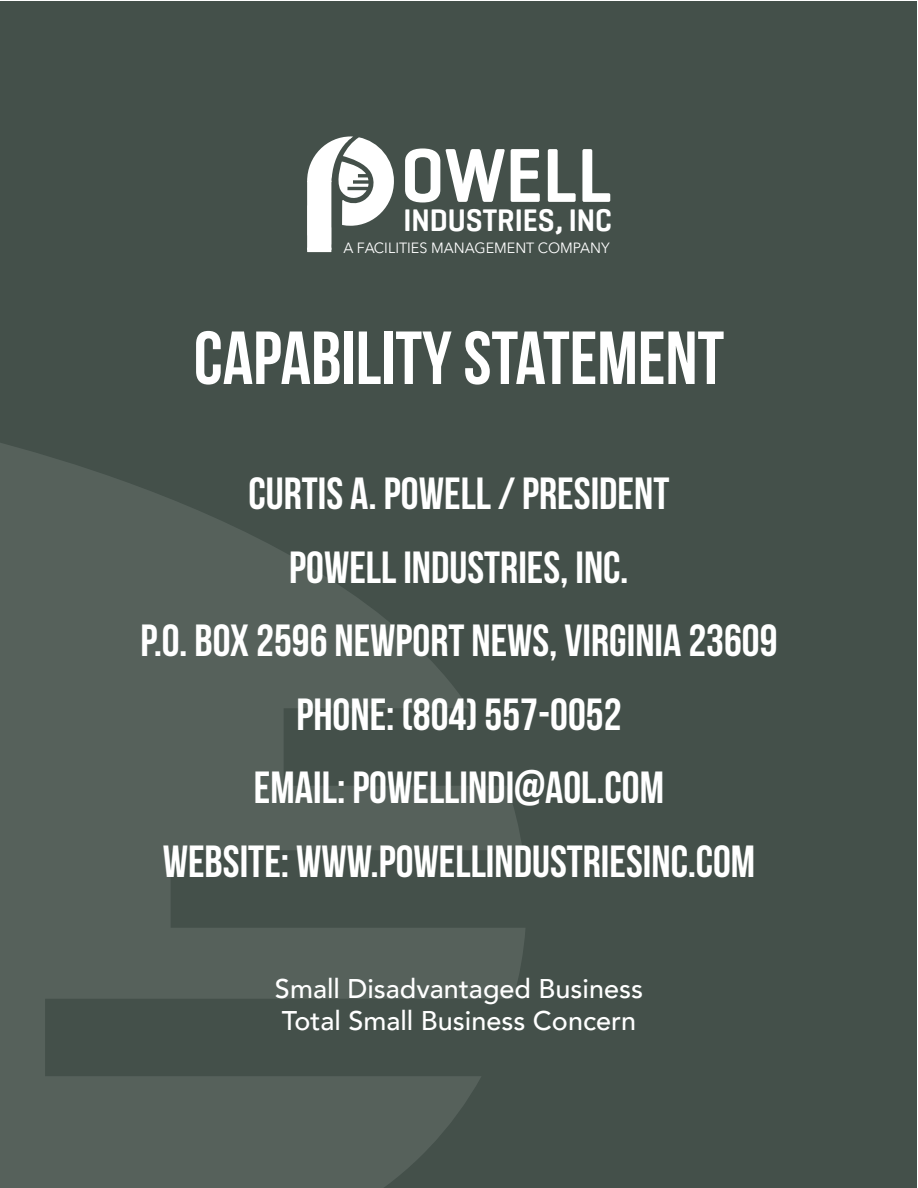
<style>
.page{position:relative;width:918px;height:1188px;background:#fff}
.page>*{position:absolute;margin:0;border:0;box-sizing:border-box;transform-origin:0 0}
.t1{font:600 77.7px "Geogrotesque";color:#fff;scale:.94 1}
.t2{font:75px "Bebas Neue";color:#fff}
.t3{font:45px/73.5px "Bebas Neue";color:#fff;text-align:center}
.t4{font:600 31.35px "Geogrotesque";color:#fff;scale:.94 1}
.t5{font:500 27px/32.4px "Avenir";color:#fff}
.t6{font:14.7px "Avenir Next LT Pro";color:#fff}
</style>
<div class="page">
<div style="left:1px;top:1px;width:916px;height:1186px;background:#44504a"></div>
<svg style="left:0;top:423px;width:526px;height:765px;fill:#56615b"></svg>
<hr style="left:307px;top:248px;width:24px;height:4px;background:#fff">
<svg style="left:307px;top:136px;width:87px;height:114px"></svg>
<h1 class="t1" style="left:401px;top:133px;width:226px">OWELL</h1>
<p class="t4" style="left:403px;top:203px;width:223px">INDUSTRIES, INC</p>
<p class="t6" style="left:344px;top:239px;width:268px">A FACILITIES MANAGEMENT COMPANY</p>
<h2 class="t2" style="left:194px;top:317px;width:532px">CAPABILITY STATEMENT</h2>
<p class="t3" style="left:140px;top:456px;width:639px">CURTIS A. POWELL / PRESIDENT<br>POWELL INDUSTRIES, INC.<br>P.O. BOX 2596 NEWPORT NEWS, VIRGINIA 23609<br>PHONE: (804) 557-0052<br>EMAIL: POWELLINDI@AOL.COM<br>WEBSITE: WWW.POWELLINDUSTRIESINC.COM</p>
<p class="t5" style="left:275px;top:970px;width:370px">Small Disadvantaged Business<br>Total Small Business Concern</p>
</div>
